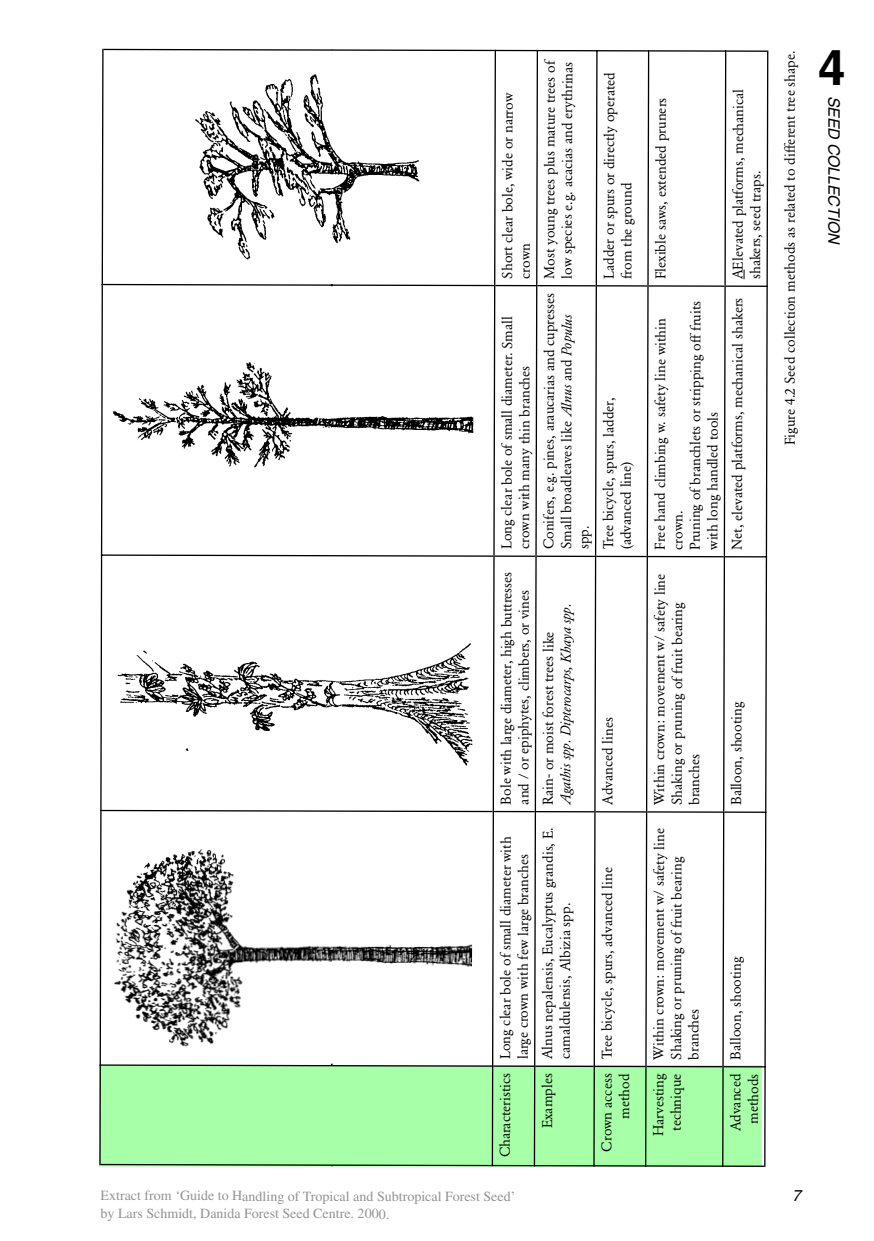
<style>
.page{position:relative;width:874px;height:1241px;background:#fff}
.page>*{position:absolute;margin:0;border:0;box-sizing:border-box;transform-origin:0 0}
.t1{font:700 49px "Helvetica";color:#000}
.t2{font:italic 15.75px "Helvetica";color:#000}
.Caption-figuretekst{font:14px/17.3px "Garamond BE";letter-spacing:-.005em;color:#000}
.t3{font:14px/17.3px "Times";letter-spacing:-.005em;color:#939393}
.Caption-figuretekst-2{font:italic 14px "Garamond BE";letter-spacing:-.005em;color:#000}
.s1{font-style:italic}
</style>
<div class="page">
<div style="left:99px;top:1065px;width:662px;height:101px;background:#a7ffa7"></div>
<hr style="left:493px;top:1164px;width:40px;height:2px;background:#000">
<hr style="left:493px;top:1065px;width:40px;height:1px;background:#000">
<hr style="left:493px;top:810px;width:41px;height:2px;background:#000">
<hr style="left:494px;top:555px;width:41px;height:2px;background:#000">
<hr style="left:495px;top:285px;width:41px;height:1px;background:#000">
<svg style="left:99px;top:48px;width:398px;height:1119px"></svg>
<hr style="left:495px;top:50px;width:41px;height:1px;background:#000">
<hr style="left:535px;top:1164px;width:58px;height:2px;background:#000">
<hr style="left:535px;top:1065px;width:58px;height:1px;background:#000">
<hr style="left:535px;top:810px;width:59px;height:2px;background:#000">
<hr style="left:536px;top:555px;width:58px;height:2px;background:#000">
<hr style="left:537px;top:285px;width:58px;height:1px;background:#000">
<svg style="left:532px;top:49px;width:7px;height:1118px"></svg>
<hr style="left:537px;top:50px;width:59px;height:1px;background:#000">
<hr style="left:594px;top:1164px;width:50px;height:2px;background:#000">
<hr style="left:594px;top:1065px;width:51px;height:1px;background:#000">
<hr style="left:595px;top:811px;width:50px;height:1px;background:#000">
<hr style="left:596px;top:555px;width:50px;height:2px;background:#000">
<hr style="left:596px;top:285px;width:51px;height:1px;background:#000">
<svg style="left:591px;top:50px;width:7px;height:1117px"></svg>
<hr style="left:597px;top:50px;width:50px;height:2px;background:#000">
<hr style="left:646px;top:1165px;width:75px;height:1px;background:#000">
<hr style="left:646px;top:1065px;width:76px;height:2px;background:#000">
<hr style="left:647px;top:811px;width:75px;height:1px;background:#000">
<hr style="left:647px;top:556px;width:76px;height:1px;background:#000">
<hr style="left:648px;top:285px;width:76px;height:2px;background:#000">
<svg style="left:643px;top:50px;width:7px;height:1117px"></svg>
<hr style="left:649px;top:50px;width:75px;height:2px;background:#000">
<hr style="left:723px;top:1165px;width:40px;height:1px;background:#000">
<hr style="left:723px;top:1065px;width:42px;height:2px;background:#000">
<hr style="left:724px;top:811px;width:42px;height:1px;background:#000">
<hr style="left:724px;top:556px;width:42px;height:1px;background:#000">
<hr style="left:725px;top:285px;width:42px;height:2px;background:#000">
<svg style="left:720px;top:50px;width:7px;height:1117px"></svg>
<hr style="left:726px;top:50px;width:40px;height:2px;background:#000">
<svg style="left:763px;top:50px;width:5px;height:1117px"></svg>
<p class="Caption-figuretekst" style="left:499px;top:278px;width:187px;rotate:-90deg">Short clear bole, wide or narrow crown</p>
<p class="Caption-figuretekst" style="left:498px;top:549px;width:234px;rotate:-90deg">Long clear bole of small diameter. Small crown with many thin branches</p>
<p class="Caption-figuretekst" style="left:497px;top:804px;width:234px;rotate:-90deg">Bole with large diameter, high buttresses and / or epiphytes, climbers, or vines</p>
<p class="Caption-figuretekst" style="left:541px;top:279px;width:221px;rotate:-90deg">Most young trees plus mature trees of low species e.g. acacias and erythrinas</p>
<p class="Caption-figuretekst" style="left:540px;top:549px;width:258px;rotate:-90deg">Conifers, e.g. pines, araucarias and cupresses</p>
<p class="Caption-figuretekst" style="left:557px;top:549px;width:236px;rotate:-90deg">Small broadleaves like <span class="s1">Alnus</span> and <span class="s1">Populus </span>spp.</p>
<p class="Caption-figuretekst" style="left:600px;top:279px;width:208px;rotate:-90deg">Ladder or spurs or directly operated from the ground</p>
<p class="Caption-figuretekst" style="left:599px;top:549px;width:153px;rotate:-90deg">Tree bicycle, spurs, ladder,</p>
<p class="Caption-figuretekst" style="left:617px;top:549px;width:89px;rotate:-90deg">(advanced line)</p>
<p class="Caption-figuretekst-2" style="left:557px;top:804px;width:202px;rotate:-90deg">Agathis spp. Dipterocarps, Khaya spp.</p>
<p class="Caption-figuretekst" style="left:539px;top:804px;width:175px;rotate:-90deg">Rain- or moist forest trees like</p>
<p class="Caption-figuretekst" style="left:599px;top:804px;width:89px;rotate:-90deg">Advanced lines</p>
<p class="Caption-figuretekst" style="left:496px;top:1058px;width:224px;rotate:-90deg">Long clear bole of small diameter with large crown with few large branches</p>
<p class="Caption-figuretekst" style="left:496px;top:1157px;width:86px;rotate:-90deg">Characteristics</p>
<p class="Caption-figuretekst" style="left:539px;top:1059px;width:233px;rotate:-90deg">Alnus nepalensis, Eucalyptus grandis, E. camaldulensis, Albizia spp.</p>
<p class="Caption-figuretekst" style="left:538px;top:1128px;width:57px;rotate:-90deg">Examples</p>
<p class="Caption-figuretekst" style="left:598px;top:1059px;width:194px;rotate:-90deg">Tree bicycle, spurs, advanced line</p>
<p class="Caption-figuretekst" style="left:598px;top:1151px;width:80px;text-align:right;rotate:-90deg">Crown access method</p>
<p class="t3" style="left:100px;top:1187px;width:416px">Extract from ‘Guide to Handling of Tropical and Subtropical Forest Seed’ by Lars Schmidt, Danida Forest Seed Centre. 2000.</p>
<p class="Caption-figuretekst" style="left:652px;top:279px;width:183px;rotate:-90deg">Flexible saws, extended pruners</p>
<p class="Caption-figuretekst" style="left:686px;top:549px;width:250px;rotate:-90deg">Pruning of branchlets or stripping off fruits with long handled tools</p>
<p class="Caption-figuretekst" style="left:651px;top:549px;width:233px;rotate:-90deg">Free hand climbing w. safety line within crown.</p>
<p class="Caption-figuretekst" style="left:729px;top:279px;width:192px;rotate:-90deg">AElevated platforms, mechanical shakers, seed traps.</p>
<p class="Caption-figuretekst" style="left:728px;top:549px;width:253px;rotate:-90deg">Net, elevated platforms, mechanical shakers</p>
<p class="Caption-figuretekst" style="left:650px;top:804px;width:233px;rotate:-90deg">Within crown: movement w/ safety line</p>
<p class="Caption-figuretekst" style="left:668px;top:805px;width:204px;rotate:-90deg">Shaking or pruning of fruit bearing branches</p>
<p class="Caption-figuretekst" style="left:650px;top:1059px;width:233px;rotate:-90deg">Within crown: movement w/ safety line</p>
<p class="Caption-figuretekst" style="left:667px;top:1059px;width:204px;rotate:-90deg">Shaking or pruning of fruit bearing branches</p>
<p class="Caption-figuretekst" style="left:649px;top:1135px;width:64px;text-align:center;rotate:-90deg">Harvesting technique</p>
<p class="Caption-figuretekst" style="left:727px;top:805px;width:105px;rotate:-90deg">Balloon, shooting</p>
<p class="Caption-figuretekst" style="left:727px;top:1059px;width:105px;rotate:-90deg">Balloon, shooting</p>
<p class="Caption-figuretekst" style="left:726px;top:1131px;width:59px;text-align:center;rotate:-90deg">Advanced methods</p>
<p class="Caption-figuretekst" style="left:781px;top:445px;width:396px;rotate:-90deg">Figure 4.2 Seed collection methods as related to different tree shape.</p>
<h1 class="t1" style="left:817px;top:38px;width:29px">4</h1>
<p class="t2" style="left:842px;top:95px;width:151px;rotate:90deg">SEED COLLECTION</p>
<p class="t2" style="left:791px;top:1186px;width:10px">7</p>
</div>
